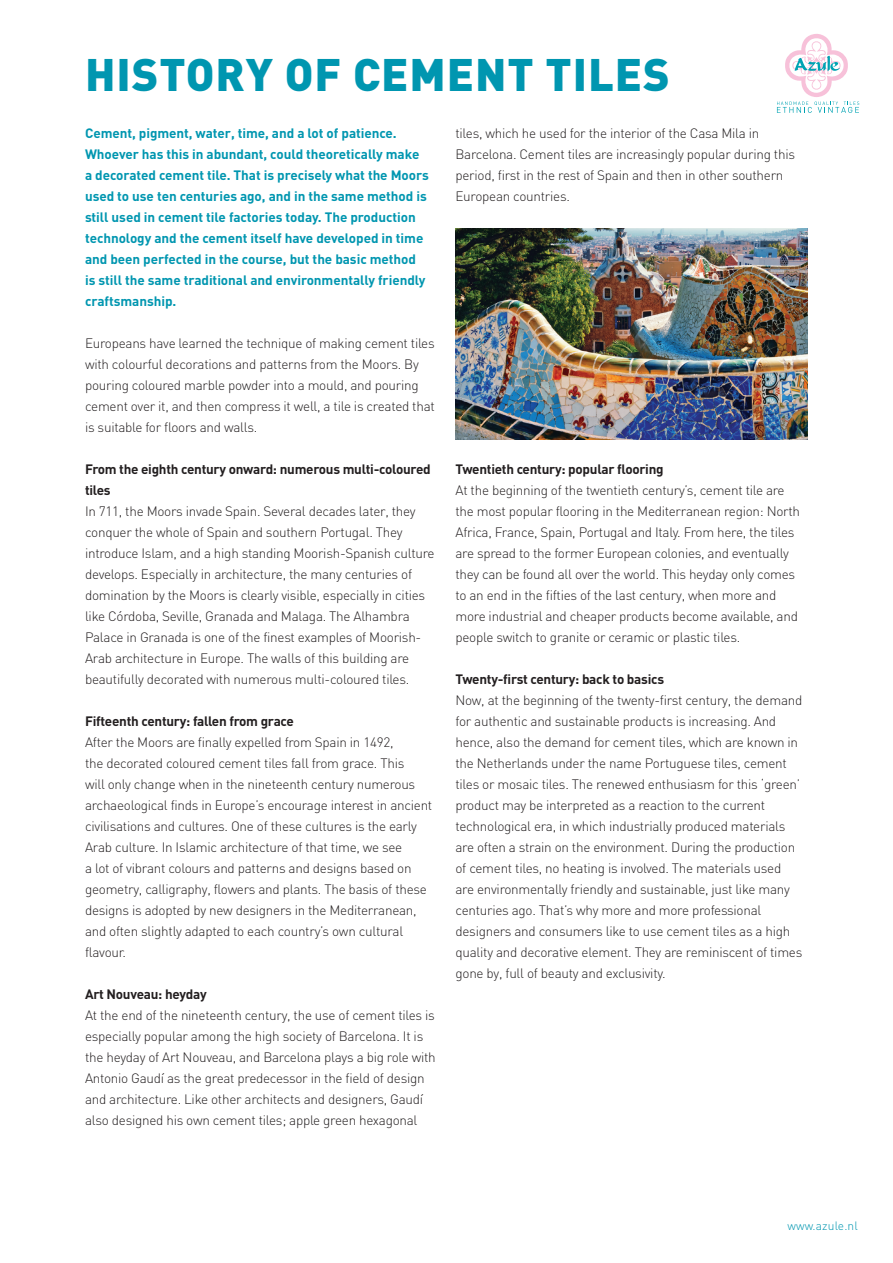
<style>
.page{position:relative;width:893px;height:1263px;background:#fff}
.page>*{position:absolute;margin:0;border:0;box-sizing:border-box;transform-origin:0 0}
.hoofdkop{font:900 45px "DIN";letter-spacing:.02em;color:#0096b0}
.platte_tekst{font:300 13.5px/21px "DIN";letter-spacing:-.02em;color:#231f20}
.subkop{font:700 13.5px/21px "DIN";letter-spacing:-.005em;color:#0096b0}
.platte_tekst-2{font:700 13.5px/21px "DIN";letter-spacing:-.02em;color:#231f20}
.t1{font:300 12px "DIN";letter-spacing:.01em;color:#0096b0}
</style>
<div class="page">
<svg style="left:777px;top:34px;width:82px;height:79px"></svg>
<img style="left:455px;top:229px;width:353px;height:211px">
<p class="hoofdkop" style="left:85px;top:44px;width:586px">HISTORY OF CEMENT TILES</p>
<p class="subkop" style="left:85px;top:122px;width:345px">Cement, pigment, water, time, and a lot of patience.<br>Whoever has this in abundant, could theoretically make a decorated cement tile. That is precisely what the Moors used to use ten centuries ago, and in the same method is still used in cement tile factories today. The production technology and the cement itself have developed in time and been perfected in the course, but the basic method is still the same traditional and environmentally friendly craftsmanship.</p>
<p class="platte_tekst" style="left:85px;top:333px;width:351px">Europeans have learned the technique of making cement tiles with colourful decorations and patterns from the Moors. By pouring coloured marble powder into a mould, and pouring cement over it, and then compress it well, a tile is created that is suitable for floors and walls.</p>
<p class="platte_tekst-2" style="left:85px;top:458px;width:347px">From the eighth century onward: numerous multi-coloured tiles</p>
<p class="platte_tekst" style="left:85px;top:501px;width:351px">In 711, the Moors invade Spain. Several decades later, they conquer the whole of Spain and southern Portugal. They introduce Islam, and a high standing Moorish-Spanish culture develops. Especially in architecture, the many centuries of domination by the Moors is clearly visible, especially in cities like Córdoba, Seville, Granada and Malaga. The Alhambra Palace in Granada is one of the finest examples of Moorish-Arab architecture in Europe. The walls of this building are beautifully decorated with numerous multi-coloured tiles.</p>
<p class="platte_tekst-2" style="left:85px;top:710px;width:210px">Fifteenth century: fallen from grace</p>
<p class="platte_tekst" style="left:85px;top:732px;width:349px">After the Moors are finally expelled from Spain in 1492,<br>the decorated coloured cement tiles fall from grace. This<br>will only change when in the nineteenth century numerous archaeological finds in Europe’s encourage interest in ancient civilisations and cultures. One of these cultures is the early Arab culture. In Islamic architecture of that time, we see<br>a lot of vibrant colours and patterns and designs based on geometry, calligraphy, flowers and plants. The basis of these designs is adopted by new designers in the Mediterranean, and often slightly adapted to each country’s own cultural flavour.</p>
<p class="platte_tekst-2" style="left:85px;top:983px;width:123px">Art Nouveau: heyday</p>
<p class="platte_tekst" style="left:85px;top:1005px;width:352px">At the end of the nineteenth century, the use of cement tiles is especially popular among the high society of Barcelona. It is the heyday of Art Nouveau, and Barcelona plays a big role with Antonio Gaudí as the great predecessor in the field of design and architecture. Like other architects and designers, Gaudí also designed his own cement tiles; apple green hexagonal</p>
<p class="platte_tekst" style="left:455px;top:123px;width:341px">tiles, which he used for the interior of the Casa Mila in Barcelona. Cement tiles are increasingly popular during this period, first in the rest of Spain and then in other southern European countries.</p>
<p class="platte_tekst-2" style="left:455px;top:458px;width:210px">Twentieth century: popular flooring</p>
<p class="platte_tekst" style="left:455px;top:480px;width:346px">At the beginning of the twentieth century’s, cement tile are the most popular flooring in the Mediterranean region: North Africa, France, Spain, Portugal and Italy. From here, the tiles are spread to the former European colonies, and eventually they can be found all over the world. This heyday only comes to an end in the fifties of the last century, when more and more industrial and cheaper products become available, and people switch to granite or ceramic or plastic tiles.</p>
<p class="platte_tekst-2" style="left:455px;top:668px;width:210px">Twenty-first century: back to basics</p>
<p class="platte_tekst" style="left:455px;top:690px;width:348px">Now, at the beginning of the twenty-first century, the demand for authentic and sustainable products is increasing. And hence, also the demand for cement tiles, which are known in the Netherlands under the name Portuguese tiles, cement tiles or mosaic tiles. The renewed enthusiasm for this ‘green’ product may be interpreted as a reaction to the current technological era, in which industrially produced materials are often a strain on the environment. During the production of cement tiles, no heating is involved. The materials used are environmentally friendly and sustainable, just like many centuries ago. That’s why more and more professional designers and consumers like to use cement tiles as a high quality and decorative element. They are reminiscent of times gone by, full of beauty and exclusivity.</p>
<p class="t1" style="left:787px;top:1218px;width:72px">www.azule.nl</p>
</div>
